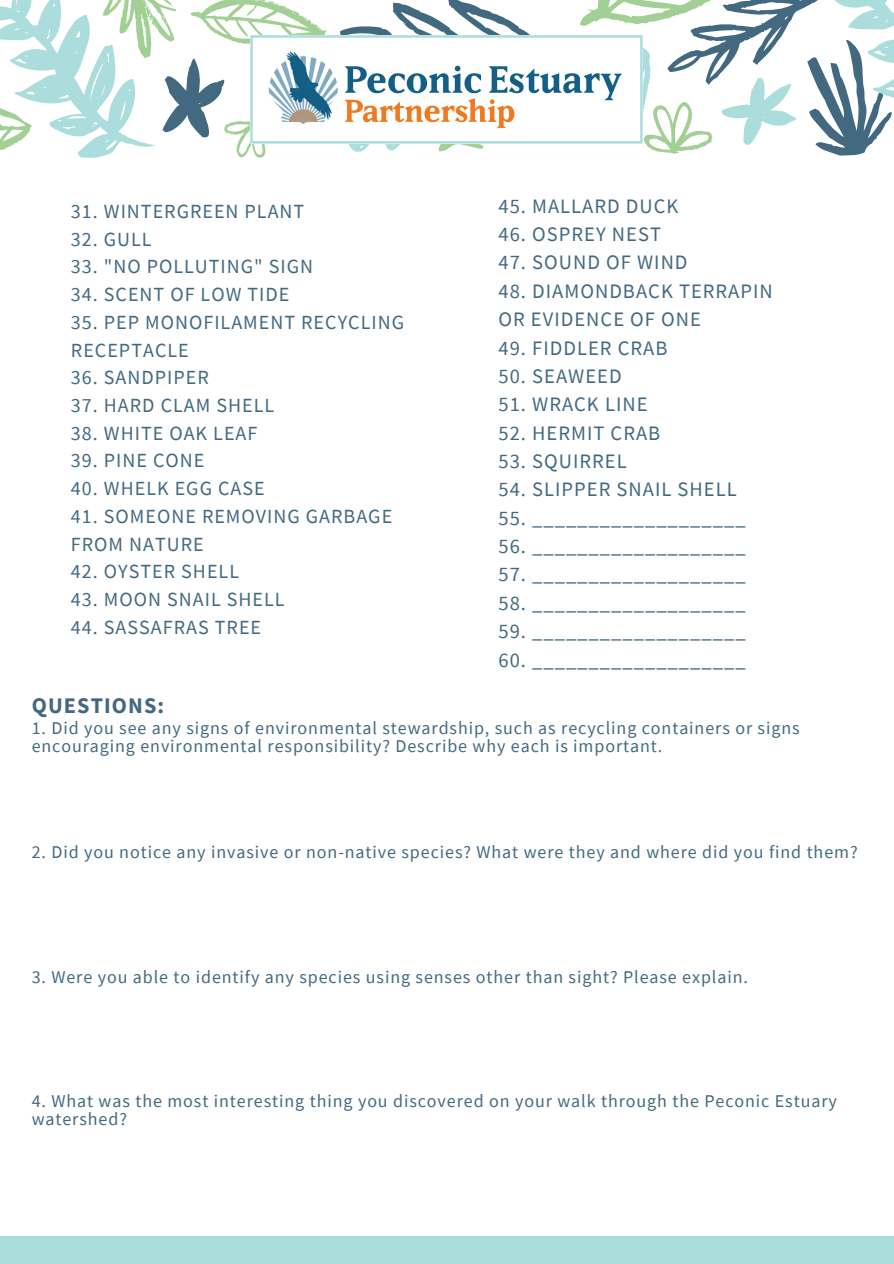
<style>
.page{position:relative;width:894px;height:1264px;background:#fff}
.page>*{position:absolute;margin:0;border:0;box-sizing:border-box;transform-origin:0 0}
.t1{font:700 22.2px "Source Sans Pro";letter-spacing:.05em;color:#436980}
.t2{font:20.55px/28.3px "Source Sans Pro";letter-spacing:.05em;color:#436980}
.t3{font:20.1px/27.8px "Source Sans Pro";letter-spacing:.05em;color:#436980}
.t4{font:18px/17.7px "Source Sans Pro";letter-spacing:.05em;color:#436980}
</style>
<div class="page">
<svg style="left:0;top:0;width:893px;height:158px"></svg>
<div style="left:0;top:1236px;width:893px;height:27px;background:#abdddd"></div>
<p class="t3" style="left:71px;top:197px;width:235px">31. WINTERGREEN PLANT</p>
<p class="t3" style="left:71px;top:225px;width:82px">32. GULL</p>
<p class="t3" style="left:71px;top:252px;width:244px">33. "NO POLLUTING" SIGN</p>
<p class="t3" style="left:71px;top:280px;width:220px">34. SCENT OF LOW TIDE</p>
<p class="t3" style="left:71px;top:308px;width:334px">35. PEP MONOFILAMENT RECYCLING<br>RECEPTACLE</p>
<p class="t3" style="left:71px;top:363px;width:139px">36. SANDPIPER</p>
<p class="t3" style="left:71px;top:391px;width:205px">37. HARD CLAM SHELL</p>
<p class="t3" style="left:71px;top:419px;width:188px">38. WHITE OAK LEAF</p>
<p class="t3" style="left:71px;top:446px;width:135px">39. PINE CONE</p>
<p class="t3" style="left:71px;top:474px;width:195px">40. WHELK EGG CASE</p>
<p class="t3" style="left:71px;top:502px;width:323px">41. SOMEONE REMOVING GARBAGE<br>FROM NATURE</p>
<p class="t3" style="left:71px;top:557px;width:170px">42. OYSTER SHELL</p>
<p class="t3" style="left:71px;top:585px;width:215px">43. MOON SNAIL SHELL</p>
<p class="t3" style="left:71px;top:612px;width:192px">44. SASSAFRAS TREE</p>
<p class="t2" style="left:498px;top:191px;width:181px">45. MALLARD DUCK</p>
<p class="t2" style="left:498px;top:220px;width:164px">46. OSPREY NEST</p>
<p class="t2" style="left:498px;top:248px;width:190px">47. SOUND OF WIND</p>
<p class="t2" style="left:498px;top:276px;width:276px">48. DIAMONDBACK TERRAPIN<br>OR EVIDENCE OF ONE</p>
<p class="t2" style="left:498px;top:333px;width:170px">49. FIDDLER CRAB</p>
<p class="t2" style="left:498px;top:361px;width:125px">50. SEAWEED</p>
<p class="t2" style="left:498px;top:390px;width:150px">51. WRACK LINE</p>
<p class="t2" style="left:498px;top:418px;width:163px">52. HERMIT CRAB</p>
<p class="t2" style="left:498px;top:446px;width:130px">53. SQUIRREL</p>
<p class="t2" style="left:498px;top:475px;width:240px">54. SLIPPER SNAIL SHELL</p>
<p class="t2" style="left:498px;top:503px;width:248px">55. ___________________</p>
<p class="t2" style="left:498px;top:531px;width:248px">56. ___________________</p>
<p class="t2" style="left:498px;top:560px;width:248px">57. ___________________</p>
<p class="t2" style="left:498px;top:588px;width:248px">58. ___________________</p>
<p class="t2" style="left:498px;top:616px;width:248px">59. ___________________</p>
<p class="t2" style="left:498px;top:645px;width:248px">60. ___________________</p>
<p class="t1" style="left:32px;top:690px;width:134px">QUESTIONS:</p>
<p class="t4" style="left:32px;top:718px;width:769px">1. Did you see any signs of environmental stewardship, such as recycling containers or signs encouraging environmental responsibility? Describe why each is important.</p>
<p class="t4" style="left:32px;top:843px;width:827px">2. Did you notice any invasive or non-native species? What were they and where did you find them?</p>
<p class="t4" style="left:32px;top:967px;width:717px">3. Were you able to identify any species using senses other than sight? Please explain.</p>
<p class="t4" style="left:32px;top:1092px;width:806px">4. What was the most interesting thing you discovered on your walk through the Peconic Estuary watershed?</p>
</div>
